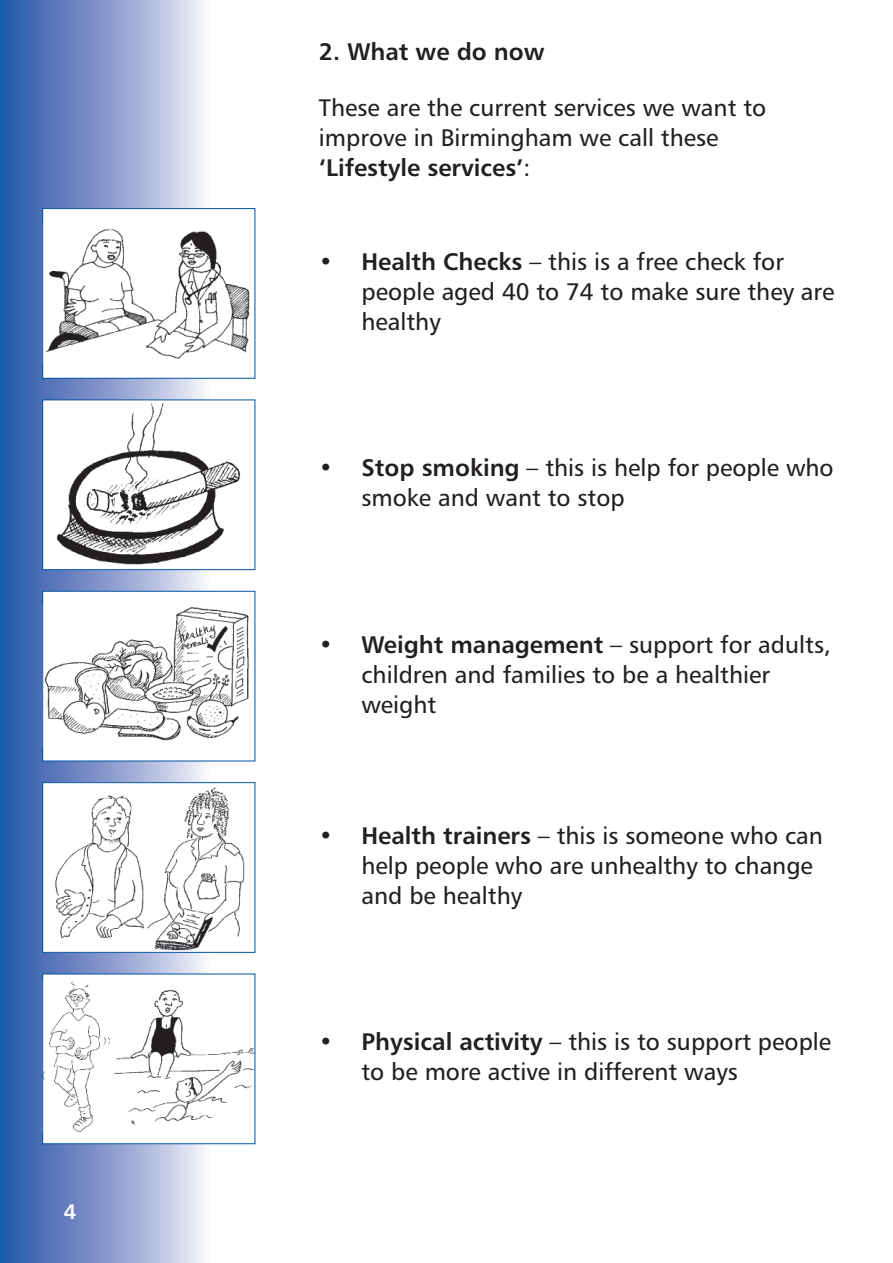
<style>
.page{position:relative;width:893px;height:1263px;background:#fff}
.page>*{position:absolute;margin:0;border:0;box-sizing:border-box;transform-origin:0 0}
.t1{font:24px/30px "Humanist 777 BT Roman B";color:#231f20}
.t2{font:24px "Humanist 777 BT Bold B";color:#231f20}
.t3{font:21px "Humanist 777 BT Bold B";color:#fff}
.s1{font-family:"Humanist 777 BT Roman B"}
.s2{font-family:"Humanist 777 BT Bold B"}
</style>
<div class="page">
<svg style="left:0;top:0;width:208px;height:1263px"></svg>
<div style="left:43px;top:209px;width:212px;height:169px;background:#fff"></div>
<img style="left:45px;top:229px;width:205px;height:130px">
<div style="left:43px;top:400px;width:212px;height:169px;background:#fff"></div>
<img style="left:56px;top:403px;width:185px;height:162px">
<div style="left:43px;top:591px;width:212px;height:170px;background:#fff"></div>
<img style="left:45px;top:607px;width:204px;height:134px">
<div style="left:43px;top:783px;width:212px;height:169px;background:#fff"></div>
<img style="left:55px;top:787px;width:190px;height:163px">
<div style="left:43px;top:974px;width:212px;height:169px;background:#fff"></div>
<img style="left:49px;top:982px;width:204px;height:150px">
<p class="t3" style="left:64px;top:1203px;width:14px">4</p>
<p class="t2" style="left:319px;top:43px;width:227px">2. What we do now</p>
<p class="t1" style="left:319px;top:95px;width:449px">These are the current services we want to improve in Birmingham we call these</p>
<p class="t2" style="left:319px;top:158px;width:213px">‘Lifestyle services’<span class="s1">:</span></p>
<p class="t1" style="left:361px;top:248px;width:475px;text-indent:-43px">• <span class="s2">Health Checks</span> – this is a free check for people aged 40 to 74 to make sure they are healthy</p>
<p class="t1" style="left:361px;top:455px;width:474px;text-indent:-43px">• <span class="s2">Stop smoking</span> – this is help for people who smoke and want to stop</p>
<p class="t1" style="left:361px;top:631px;width:471px;text-indent:-43px">• <span class="s2">Weight management</span> – support for adults, children and families to be a healthier weight</p>
<p class="t1" style="left:361px;top:822px;width:463px;text-indent:-43px">• <span class="s2">Health trainers</span> – this is someone who can help people who are unhealthy to change and be healthy</p>
<p class="t1" style="left:361px;top:1029px;width:471px;text-indent:-43px">• <span class="s2">Physical activity</span> – this is to support people to be more active in different ways</p>
</div>
